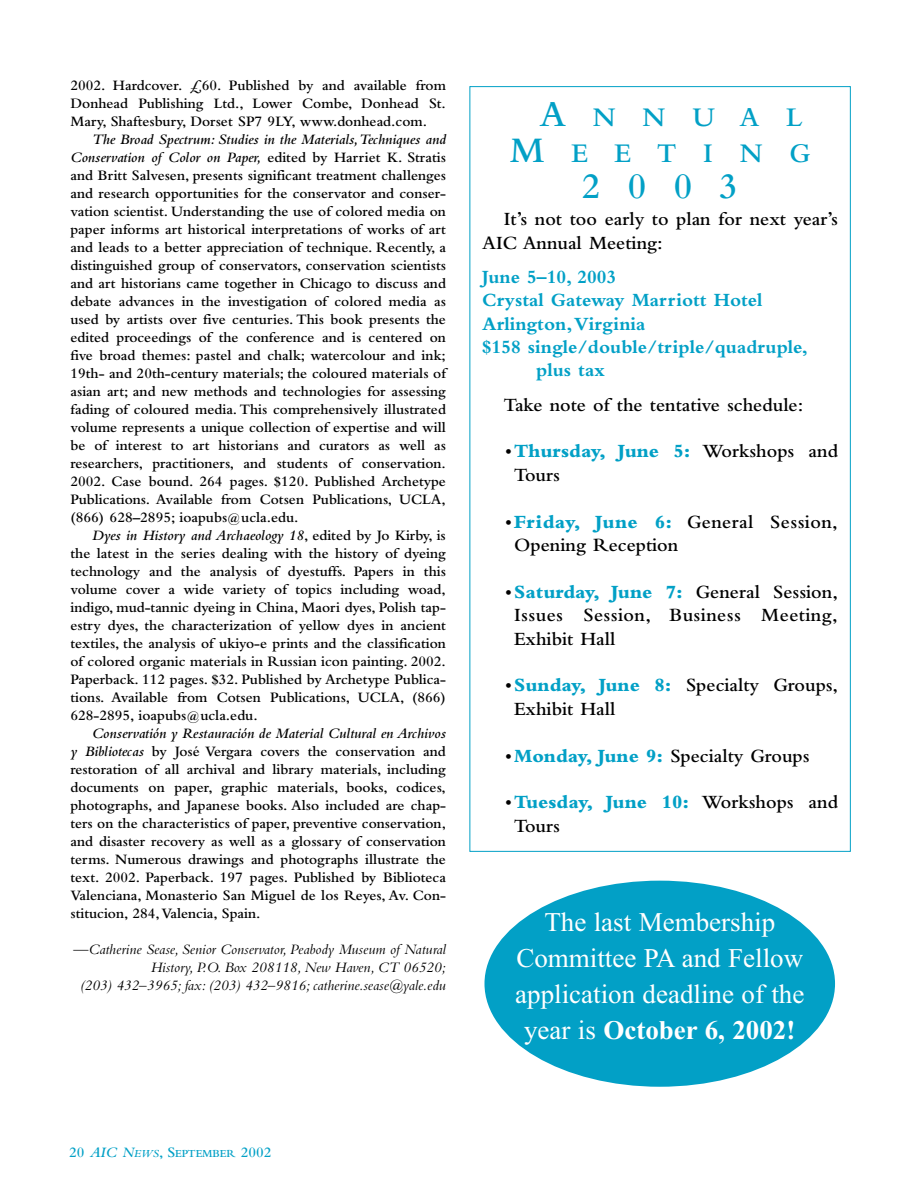
<style>
.page{position:relative;width:918px;height:1188px;background:#fff}
.page>*{position:absolute;margin:0;border:0;box-sizing:border-box;transform-origin:0 0}
.t1{font:600 37.5px "Bembo";color:#02a0c6}
.t2{font:600 28.2px/36px "Bembo";letter-spacing:.95em;color:#02a0c6;text-align:right}
.t3{font:27px/36px "Times New Roman";color:#fff;text-align:center}
.t4{font:600 19.5px/23.4px "Bembo";color:#000}
.t5{font:700 19.5px "Bembo";color:#02a0c6}
.t6{font:600 15px/18px "Bembo";color:#000;text-align:justify}
.t7{font:italic 15px/18px "Bembo";color:#000;text-align:right}
.t8{font:600 15px "Bembo";color:#02a0c6}
.s1{font-style:italic}
.s2{font-size:37.5px}
.s3{font-weight:800}
.s4{font-weight:800;color:#02a0c6}
.s5{font-weight:700}
.s6{font-style:italic;font-size:11.25px}
.s7{font-size:11.25px}
</style>
<div class="page">
<div style="left:484px;top:881px;width:351px;height:206px;background:#02a0c6;border-radius:50%"></div>
<p class="t6" style="left:70px;top:78px;width:377px">2002. Hardcover. £60. Published by and available from Donhead Publishing Ltd., Lower Combe, Donhead St.<br>Mary, Shaftesbury, Dorset SP7 9LY, www.donhead.com.</p>
<p class="t6" style="left:70px;top:132px;width:377px;text-indent:22px"><span class="s1">The Broad Spectrum: Studies in the Materials,Techniques and Conservation of Color on Paper,</span> edited by Harriet K. Stratis and Britt Salvesen, presents significant treatment challenges and research opportunities for the conservator and conser&shy;vation scientist. Understanding the use of colored media on paper informs art historical interpretations of works of art and leads to a better appreciation of technique. Recently, a distinguished group of conservators, conservation scientists and art historians came together in Chicago to discuss and debate advances in the investigation of colored media as used by artists over five centuries. This book presents the edited proceedings of the conference and is centered on five broad themes: pastel and chalk; watercolour and ink; 19th- and 20th-century materials; the coloured materials of asian art; and new methods and technologies for assessing fading of coloured media. This comprehensively illustrated volume represents a unique collection of expertise and will be of interest to art historians and curators as well as researchers, practitioners, and students of conservation.<br>2002. Case bound. 264 pages. $120. Published Archetype Publications. Available from Cotsen Publications, UCLA, (866) 628–2895; ioapubs@ucla.edu.</p>
<p class="t6" style="left:70px;top:528px;width:377px;text-indent:22px"><span class="s1">Dyes in History and Archaeology 18</span>, edited by Jo Kirby, is the latest in the series dealing with the history of dyeing technology and the analysis of dyestuffs. Papers in this volume cover a wide variety of topics including woad, indigo, mud-tannic dyeing in China, Maori dyes, Polish tap&shy;estry dyes, the characterization of yellow dyes in ancient textiles, the analysis of ukiyo-e prints and the classification of colored organic materials in Russian icon painting. 2002.<br>Paperback. 112 pages. $32. Published by Archetype Publica&shy;tions. Available from Cotsen Publications, UCLA, (866)<br>628-2895, ioapubs@ucla.edu.</p>
<p class="t6" style="left:70px;top:726px;width:377px;text-indent:22px"><span class="s1">Conservatión y Restauración de Material Cultural en Archivos y Bibliotecas</span> by José Vergara covers the conservation and restoration of all archival and library materials, including documents on paper, graphic materials, books, codices, photographs, and Japanese books. Also included are chap&shy;ters on the characteristics of paper, preventive conservation, and disaster recovery as well as a glossary of conservation terms. Numerous drawings and photographs illustrate the text. 2002. Paperback. 197 pages. Published by Biblioteca Valenciana, Monasterio San Miguel de los Reyes, Av. Con&shy;stitucion, 284,Valencia, Spain.</p>
<p class="t7" style="left:73px;top:942px;width:374px">—Catherine Sease, Senior Conservator, Peabody Museum of Natural<br>History, P.O. Box 208118, New Haven, CT 06520;<br>(203) 432–3965; fax: (203) 432–9816; catherine.sease@yale.edu</p>
<h2 class="t2" style="left:510px;top:102px;width:302px"><span class="s2">A</span>NNUAL<br><span class="s2">M</span>EETING</h2>
<h1 class="t1" style="left:582px;top:173px;width:159px">2003</h1>
<h3 class="t4" style="left:482px;top:209px;width:357px;text-indent:22px">It’s not too early to plan for next year’s<br>AIC Annual Meeting:</h3>
<h3 class="t5" style="left:482px;top:270px;width:136px">June 5–10, 2003</h3>
<h3 class="t5" style="left:482px;top:293px;width:282px">Crystal Gateway Marriott Hotel</h3>
<h3 class="t5" style="left:482px;top:317px;width:165px">Arlington,Virginia</h3>
<h3 class="t5" style="left:482px;top:340px;width:327px">$158 single/double/triple/quadruple,</h3>
<h3 class="t5" style="left:536px;top:363px;width:70px">plus tax</h3>
<h3 class="t4" style="left:504px;top:395px;width:301px">Take note of the tentative schedule:</h3>
<h3 class="t4" style="left:514px;top:441px;width:325px;text-indent:-9px"><span class="s3">•</span><span class="s4">Thursday, June 5:</span> Workshops and<br>Tours</h3>
<h3 class="t4" style="left:514px;top:512px;width:325px;text-indent:-9px"><span class="s3">•</span><span class="s4">Friday, June 6:</span> General Session,<br>Opening Reception</h3>
<h3 class="t4" style="left:514px;top:582px;width:325px;text-align:justify;text-indent:-9px"><span class="s3">•</span><span class="s4">Saturday, June 7:</span> General Session, Issues Session, Business Meeting, Exhibit Hall</h3>
<h3 class="t4" style="left:514px;top:675px;width:325px;text-indent:-9px"><span class="s3">•</span><span class="s4">Sunday, June 8:</span> Specialty Groups,<br>Exhibit Hall</h3>
<h3 class="t4" style="left:505px;top:746px;width:306px"><span class="s3">•</span><span class="s4">Monday, June 9:</span> Specialty Groups</h3>
<h3 class="t4" style="left:514px;top:792px;width:325px;text-indent:-9px"><span class="s3">•</span><span class="s4">Tuesday, June 10:</span> Workshops and<br>Tours</h3>
<h3 class="t3" style="left:515px;top:904px;width:291px">The last Membership<br>Committee PA and Fellow application deadline of the year is <span class="s5">October 6, 2002!</span></h3>
<p class="t8" style="left:69px;top:1147px;width:204px">20 <span class="s1">AIC N</span><span class="s6">EWS</span>, S<span class="s7">EPTEMBER</span> 2002</p>
</div>
